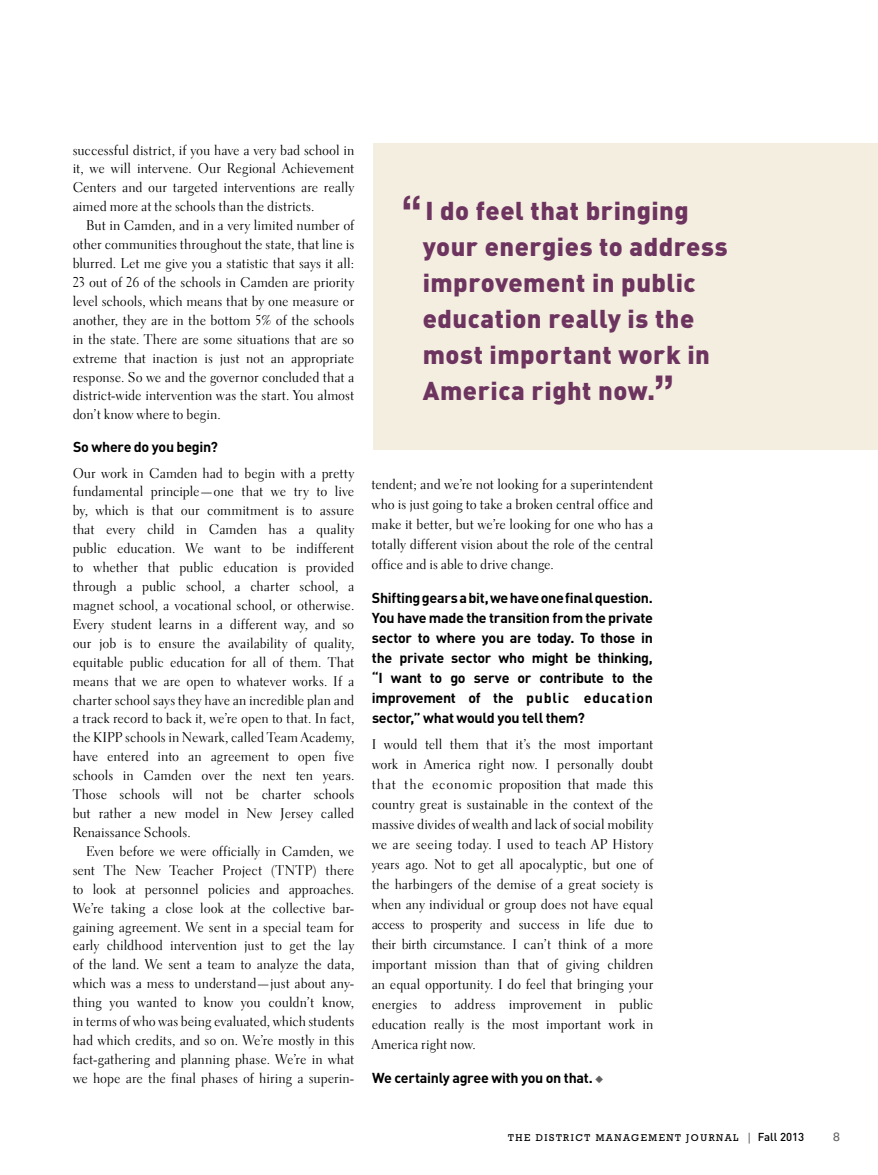
<style>
.page{position:relative;width:878px;height:1175px;background:#fff}
.page>*{position:absolute;margin:0;border:0;box-sizing:border-box;transform-origin:0 0}
.t1{font:900 25.5px/36px "DIN";letter-spacing:.02em;color:#6d345f}
.t2{font:14.25px/18.9px "Electra LH Display";letter-spacing:.045em;color:#000;text-align:justify}
.t3{font:700 14.25px/20px "DIN";letter-spacing:-.02em;color:#000;text-align:justify}
.t4{font:12.45px "Rockwell";color:#636466}
.t5{font:10.05px "Rockwell";letter-spacing:.15em;color:#000}
.s1{font-family:"Rockwell";font-weight:700;font-stretch:condensed;font-size:40.5px}
.s2{color:#626365}
.s3{font-size:12.15px;color:#636466}
.s4{font-family:"DIN";font-weight:500;font-size:11.4px}
</style>
<div class="page">
<div style="left:373px;top:144px;width:505px;height:306px;background:#f3eee0"></div>
<p class="t2" style="left:73px;top:140px;width:282px">successful district, if you have a very bad school in it, we will intervene. Our Regional Achievement Centers and our targeted interventions are really aimed more at the schools than the districts.</p>
<p class="t2" style="left:73px;top:216px;width:282px;text-indent:13px">But in Camden, and in a very limited number of other communities throughout the state, that line is blurred. Let me give you a statistic that says it all:<br>23 out of 26 of the schools in Camden are priority level schools, which means that by one measure or another, they are in the bottom 5% of the schools in the state. There are some situations that are so extreme that inaction is just not an appropriate response. So we and the governor concluded that a district-wide intervention was the start. You almost don’t know where to begin.</p>
<p class="t3" style="left:73px;top:436px;width:146px">So where do you begin?</p>
<p class="t2" style="left:73px;top:463px;width:282px">Our work in Camden had to begin with a pretty fundamental principle—one that we try to live by, which is that our commitment is to assure that every child in Camden has a quality public education. We want to be indifferent to whether that public education is provided through a public school, a charter school, a magnet school, a vocational school, or otherwise.<br>Every student learns in a different way, and so our job is to ensure the availability of quality, equitable public education for all of them. That means that we are open to whatever works. If a charter school says they have an incredible plan and a track record to back it, we’re open to that. In fact, the KIPP schools in Newark, called Team Academy, have entered into an agreement to open five schools in Camden over the next ten years.<br>Those schools will not be charter schools but rather a new model in New Jersey called Renaissance Schools.</p>
<p class="t2" style="left:73px;top:841px;width:282px;text-indent:13px">Even before we were officially in Camden, we sent The New Teacher Project (TNTP) there to look at personnel policies and approaches.<br>We’re taking a close look at the collective bar&shy;gaining agreement. We sent in a special team for early childhood intervention just to get the lay of the land. We sent a team to analyze the data, which was a mess to understand—just about any&shy;thing you wanted to know you couldn’t know, in terms of who was being evaluated, which students had which credits, and so on. We’re mostly in this fact-gathering and planning phase. We’re in what we hope are the final phases of hiring a superin-</p>
<h1 class="t1" style="left:422px;top:191px;width:306px;text-indent:-22px"><span class="s1">“</span>I do feel that bringing your energies to address improvement in public education really is the most important work in<br>America right now.<span class="s1">”</span></h1>
<p class="t2" style="left:372px;top:474px;width:282px;line-height:20px">tendent; and we’re not looking for a superintendent who is just going to take a broken central office and make it better, but we’re looking for one who has a totally different vision about the role of the central office and is able to drive change.</p>
<p class="t3" style="left:372px;top:587px;width:282px">Shiftinggearsabit,wehaveonefinalquestion.<br>You have made the transition from the private sector to where you are today. To those in the private sector who might be thinking, “I want to go serve or contribute to the improvement of the public education sector,” what would you tell them?</p>
<p class="t2" style="left:372px;top:734px;width:282px;line-height:20px">I would tell them that it’s the most important work in America right now. I personally doubt that the economic proposition that made this country great is sustainable in the context of the massive divides of wealth and lack of social mobility we are seeing today. I used to teach AP History years ago. Not to get all apocalyptic, but one of the harbingers of the demise of a great society is when any individual or group does not have equal access to prosperity and success in life due to their birth circumstance. I can’t think of a more important mission than that of giving children an equal opportunity. I do feel that bringing your energies to address improvement in public education really is the most important work in America right now.</p>
<p class="t3" style="left:372px;top:1067px;width:233px">We certainly agree with you on that. <span class="s2">◆</span></p>
<p class="t5" style="left:508px;top:1132px;width:297px">THE DISTRICT MANAGEMENT JOURNAL <span class="s3">|</span> <span class="s4">Fall 2013</span></p>
<p class="t4" style="left:833px;top:1129px;width:8px">8</p>
</div>
